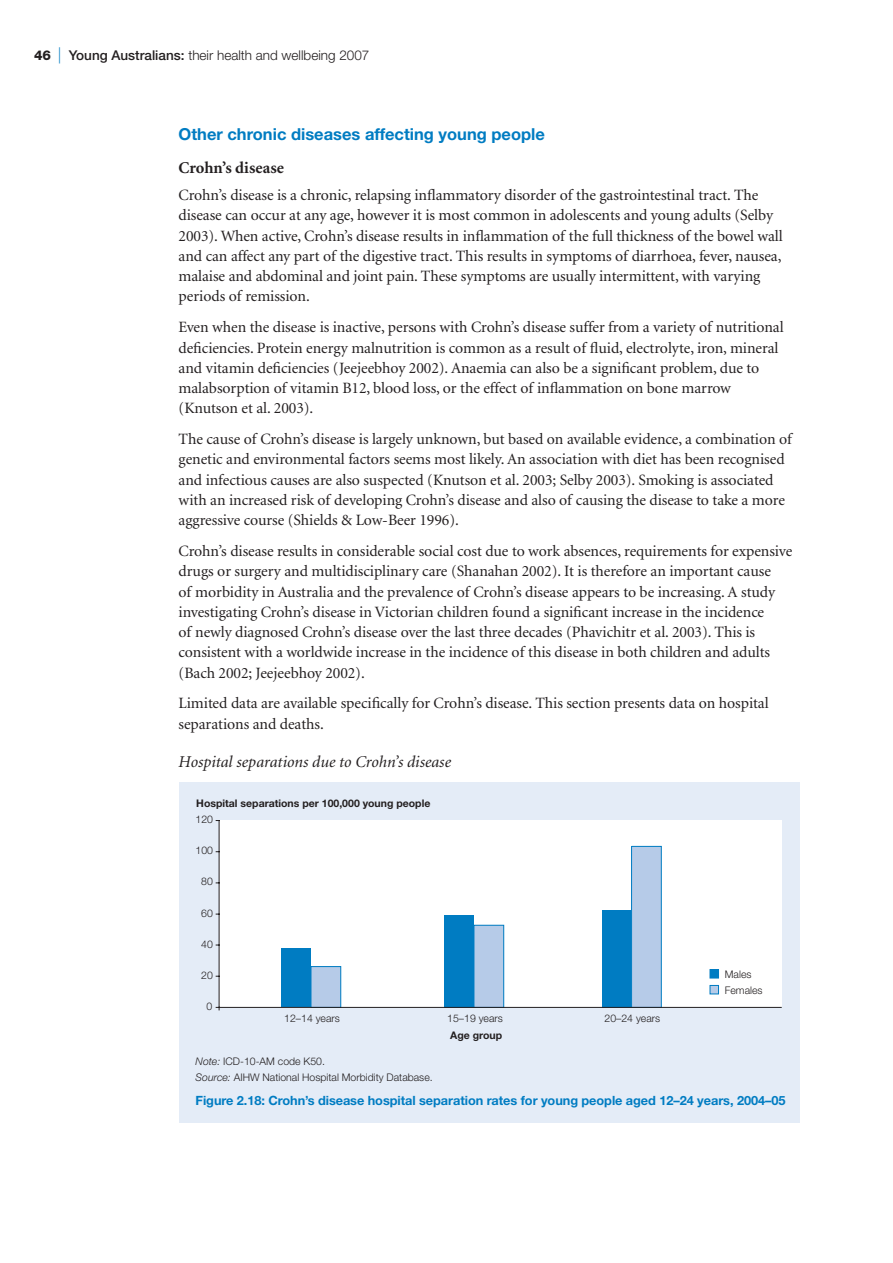
<style>
.page{position:relative;width:893px;height:1263px;background:#fff}
.page>*{position:absolute;margin:0;border:0;box-sizing:border-box;transform-origin:0 0}
.t1{font:700 16.5px "Helvetica Neue";color:#007cc2}
.t2{font:italic 16.5px "Minion";color:#231f20}
.t3{font:700 16.5px "Minion";color:#231f20}
.t4{font:15.75px/20.2px "Minion";letter-spacing:-.005em;color:#231f20}
.t5{font:300 13.5px "Helvetica Neue";color:#231f20}
.t6{font:700 12.75px "Helvetica Neue";letter-spacing:-.005em;color:#007cc2}
.t7{font:300 10.5px/15.9px "Helvetica Neue";color:#231f20}
.t8{font:700 10.5px "Helvetica Neue";color:#231f20}
.s1{font-weight:800}
.s2{font-size:16.2px;color:#007cc2}
.s3{font-weight:500}
.s4{font-style:italic}
</style>
<div class="page">
<div style="left:179px;top:782px;width:620px;height:340px;background:#e4ecf7"></div>
<div style="left:219px;top:820px;width:562px;height:187px;background:#fff"></div>
<div style="left:281px;top:948px;width:30px;height:59px;background:#007cc2"></div>
<div style="left:444px;top:915px;width:30px;height:92px;background:#007cc2"></div>
<div style="left:602px;top:910px;width:30px;height:97px;background:#007cc2"></div>
<div style="left:311px;top:966px;width:30px;height:41px;background:#b6cbe8"></div>
<div style="left:311px;top:966px;width:30px;height:41px;border:1px solid #007cc2"></div>
<div style="left:474px;top:925px;width:30px;height:82px;background:#b6cbe8"></div>
<div style="left:474px;top:925px;width:30px;height:82px;border:1px solid #007cc2"></div>
<div style="left:632px;top:846px;width:29px;height:161px;background:#b6cbe8"></div>
<div style="left:631px;top:846px;width:31px;height:161px;border:1px solid #007cc2"></div>
<hr style="left:219px;top:820px;width:1px;height:187px;background:#231f20">
<hr style="left:219px;top:1007px;width:562px;height:1px;background:#231f20">
<div style="left:710px;top:969px;width:8px;height:9px;background:#007cc2"></div>
<div style="left:710px;top:969px;width:9px;height:9px;border:1px solid #007cc2"></div>
<div style="left:710px;top:985px;width:8px;height:9px;background:#b6cbe8"></div>
<div style="left:710px;top:985px;width:9px;height:9px;border:1px solid #007cc2"></div>
<p class="t5" style="left:34px;top:47px;width:337px"><span class="s1">46</span> <span class="s2">|</span> <span class="s3">Young Australians:</span> their health and wellbeing 2007</p>
<p class="t1" style="left:179px;top:124px;width:368px">Other chronic diseases affecting young people</p>
<p class="t3" style="left:179px;top:160px;width:107px">Crohn’s disease</p>
<p class="t4" style="left:179px;top:186px;width:606px">Crohn’s disease is a chronic, relapsing inflammatory disorder of the gastrointestinal tract. The disease can occur at any age, however it is most common in adolescents and young adults (Selby 2003). When active, Crohn’s disease results in inflammation of the full thickness of the bowel wall and can affect any part of the digestive tract. This results in symptoms of diarrhoea, fever, nausea, malaise and abdominal and joint pain. These symptoms are usually intermittent, with varying periods of remission.</p>
<p class="t4" style="left:179px;top:318px;width:607px">Even when the disease is inactive, persons with Crohn’s disease suffer from a variety of nutritional deficiencies. Protein energy malnutrition is common as a result of fluid, electrolyte, iron, mineral and vitamin deficiencies (Jeejeebhoy 2002). Anaemia can also be a significant problem, due to malabsorption of vitamin B12, blood loss, or the effect of inflammation on bone marrow (Knutson et al. 2003).</p>
<p class="t4" style="left:179px;top:430px;width:615px">The cause of Crohn’s disease is largely unknown, but based on available evidence, a combination of genetic and environmental factors seems most likely. An association with diet has been recognised and infectious causes are also suspected (Knutson et al. 2003; Selby 2003). Smoking is associated with an increased risk of developing Crohn’s disease and also of causing the disease to take a more aggressive course (Shields &amp; Low-Beer 1996).</p>
<p class="t4" style="left:179px;top:541px;width:615px">Crohn’s disease results in considerable social cost due to work absences, requirements for expensive drugs or surgery and multidisciplinary care (Shanahan 2002). It is therefore an important cause<br>of morbidity in Australia and the prevalence of Crohn’s disease appears to be increasing. A study investigating Crohn’s disease in Victorian children found a significant increase in the incidence<br>of newly diagnosed Crohn’s disease over the last three decades (Phavichitr et al. 2003). This is consistent with a worldwide increase in the incidence of this disease in both children and adults (Bach 2002; Jeejeebhoy 2002).</p>
<p class="t4" style="left:179px;top:694px;width:592px">Limited data are available specifically for Crohn’s disease. This section presents data on hospital separations and deaths.</p>
<p class="t2" style="left:179px;top:754px;width:274px">Hospital separations due to Crohn’s disease</p>
<p class="t8" style="left:196px;top:797px;width:236px">Hospital separations per 100,000 young people</p>
<p class="t7" style="left:196px;top:811px;width:19px">120</p>
<p class="t7" style="left:196px;top:842px;width:19px">100</p>
<p class="t7" style="left:201px;top:873px;width:13px">80</p>
<p class="t7" style="left:201px;top:905px;width:13px">60</p>
<p class="t7" style="left:201px;top:936px;width:13px">40</p>
<p class="t7" style="left:201px;top:967px;width:13px">20</p>
<p class="t7" style="left:206px;top:998px;width:7px">0</p>
<p class="t7" style="left:284px;top:1010px;width:57px">12–14 years</p>
<p class="t7" style="left:447px;top:1010px;width:57px">15–19 years</p>
<p class="t7" style="left:604px;top:1010px;width:57px">20–24 years</p>
<p class="t8" style="left:450px;top:1029px;width:53px">Age group</p>
<p class="t7" style="left:725px;top:966px;width:39px">Males<br>Females</p>
<p class="t7" style="left:196px;top:1053px;width:239px"><span class="s4">Note:</span> ICD-10-AM code K50.<br><span class="s4">Source:</span> AIHW National Hospital Morbidity Database.</p>
<p class="t6" style="left:196px;top:1093px;width:591px">Figure 2.18: Crohn’s disease hospital separation rates for young people aged 12–24 years, 2004–05</p>
</div>
